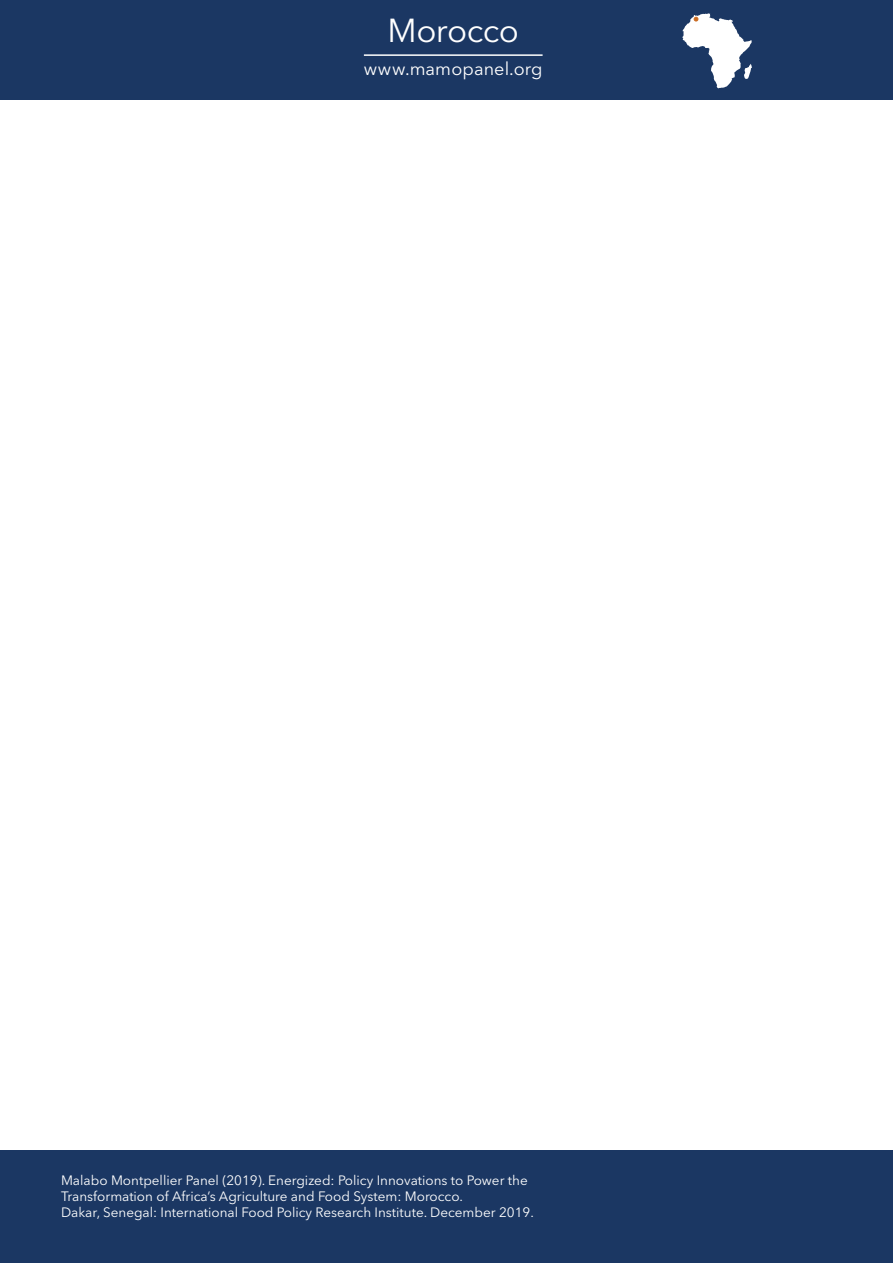
<style>
.page{position:relative;width:893px;height:1263px;background:#fff}
.page>*{position:absolute;margin:0;border:0;box-sizing:border-box;transform-origin:0 0}
.t1{font:33px "Avenir Next LT Pro";letter-spacing:-.015em;color:#fff}
.t2{font:18px "Avenir Next LT Pro";letter-spacing:.005em;color:#fff}
.t3{font:13.5px/16.2px "Avenir Next LT Pro";color:#fff}
</style>
<div class="page">
<div style="left:0;top:0;width:893px;height:100px;background:#1b3763"></div>
<hr style="left:364px;top:54px;width:179px;height:2px;background:#fff">
<svg style="left:682px;top:13px;width:70px;height:75px"></svg>
<div style="left:0;top:1150px;width:893px;height:113px;background:#1b3763"></div>
<h1 class="t1" style="left:388px;top:11px;width:133px">Morocco</h1>
<h2 class="t2" style="left:364px;top:58px;width:180px">www.mamopanel.org</h2>
<p class="t3" style="left:61px;top:1172px;width:474px">Malabo Montpellier Panel (2019). Energized: Policy Innovations to Power the<br>Transformation of Africa’s Agriculture and Food System: Morocco.<br>Dakar, Senegal: International Food Policy Research Institute. December 2019.</p>
</div>
